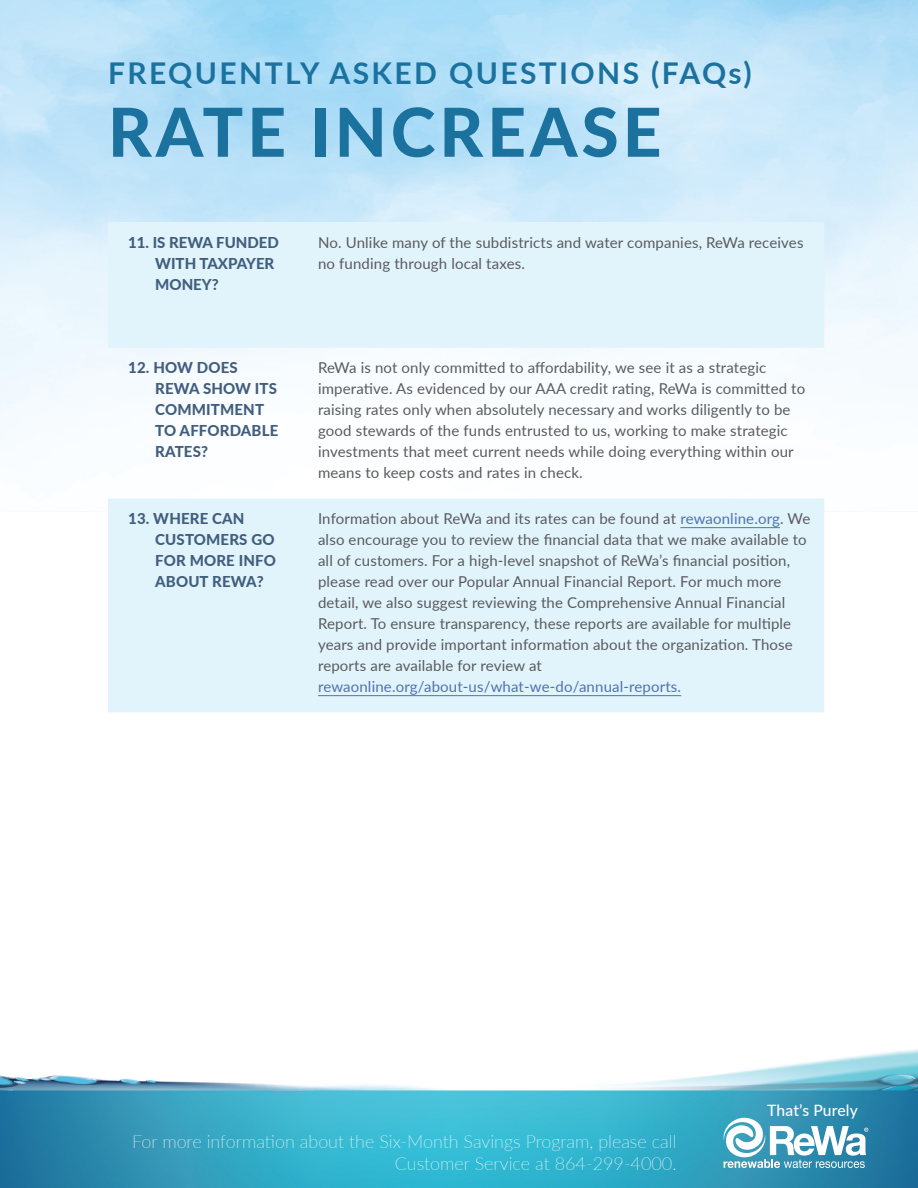
<style>
.page{position:relative;width:918px;height:1188px;background:#fff}
.page>*{position:absolute;margin:0;border:0;box-sizing:border-box;transform-origin:0 0}
.t1{font:800 67.5px "Lato";letter-spacing:.06em;color:#1c729f}
.t2{font:700 30px "Lato";letter-spacing:.08em;color:#1c729f}
.t3{font:100 18px/21.6px "Lato";color:#fff;text-align:right}
.t4{font:500 15.6px "Lato";letter-spacing:.01em;color:#fff}
.t5{font:15px/21px "Lato";letter-spacing:.01em;color:#5a5a5d}
.t6{font:800 15px/21px "Lato";letter-spacing:.01em;color:#415e7d}
.t7{font:15px "Lato";letter-spacing:.01em;color:#4f73ad}
.s1{color:#4f73ad}
</style>
<div class="page">
<img style="left:0;top:0;width:918px;height:1188px">
<svg style="left:721px;top:1113px;width:147px;height:55px"></svg>
<svg style="left:108px;top:222px;width:716px;height:490px;fill:#e1f4fc"></svg>
<hr style="left:680px;top:527px;width:100px;height:1px;background:#4f73ad">
<hr style="left:318px;top:695px;width:363px;height:1px;background:#4f73ad">
<p class="t2" style="left:108px;top:51px;width:645px">FREQUENTLY ASKED QUESTIONS (FAQs)</p>
<p class="t1" style="left:108px;top:82px;width:555px">RATE INCREASE</p>
<p class="t6" style="left:155px;top:231px;width:125px;text-indent:-27px">11. IS REWA FUNDED<br>WITH TAXPAYER<br>MONEY?</p>
<p class="t5" style="left:318px;top:231px;width:487px">No. Unlike many of the subdistricts and water companies, ReWa receives no funding through local taxes.</p>
<p class="t6" style="left:155px;top:357px;width:125px;text-indent:-27px">12. HOW DOES<br>REWA SHOW ITS<br>COMMITMENT<br>TO AFFORDABLE<br>RATES?</p>
<p class="t5" style="left:318px;top:357px;width:489px">ReWa is not only committed to affordability, we see it as a strategic imperative. As evidenced by our AAA credit rating, ReWa is committed to raising rates only when absolutely necessary and works diligently to be good stewards of the funds entrusted to us, working to make strategic investments that meet current needs while doing everything within our means to keep costs and rates in check.</p>
<p class="t6" style="left:155px;top:508px;width:122px;text-indent:-27px">13. WHERE CAN<br>CUSTOMERS GO<br>FOR MORE INFO<br>ABOUT REWA?</p>
<p class="t5" style="left:318px;top:508px;width:494px">Information about ReWa and its rates can be found at <span class="s1">rewaonline.org</span>. We also encourage you to review the financial data that we make available to all of customers. For a high-level snapshot of ReWa’s financial position, please read over our Popular Annual Financial Report. For much more detail, we also suggest reviewing the Comprehensive Annual Financial Report. To ensure transparency, these reports are available for multiple years and provide important information about the organization. Those reports are available for review at</p>
<p class="t7" style="left:318px;top:676px;width:365px">rewaonline.org/about-us/what-we-do/annual-reports.</p>
<p class="t3" style="left:132px;top:1131px;width:546px">For more information about the Six-Month Savings Program, please call<br>Customer Service at 864-299-4000.</p>
<p class="t4" style="left:767px;top:1099px;width:92px">That’s Purely</p>
</div>
